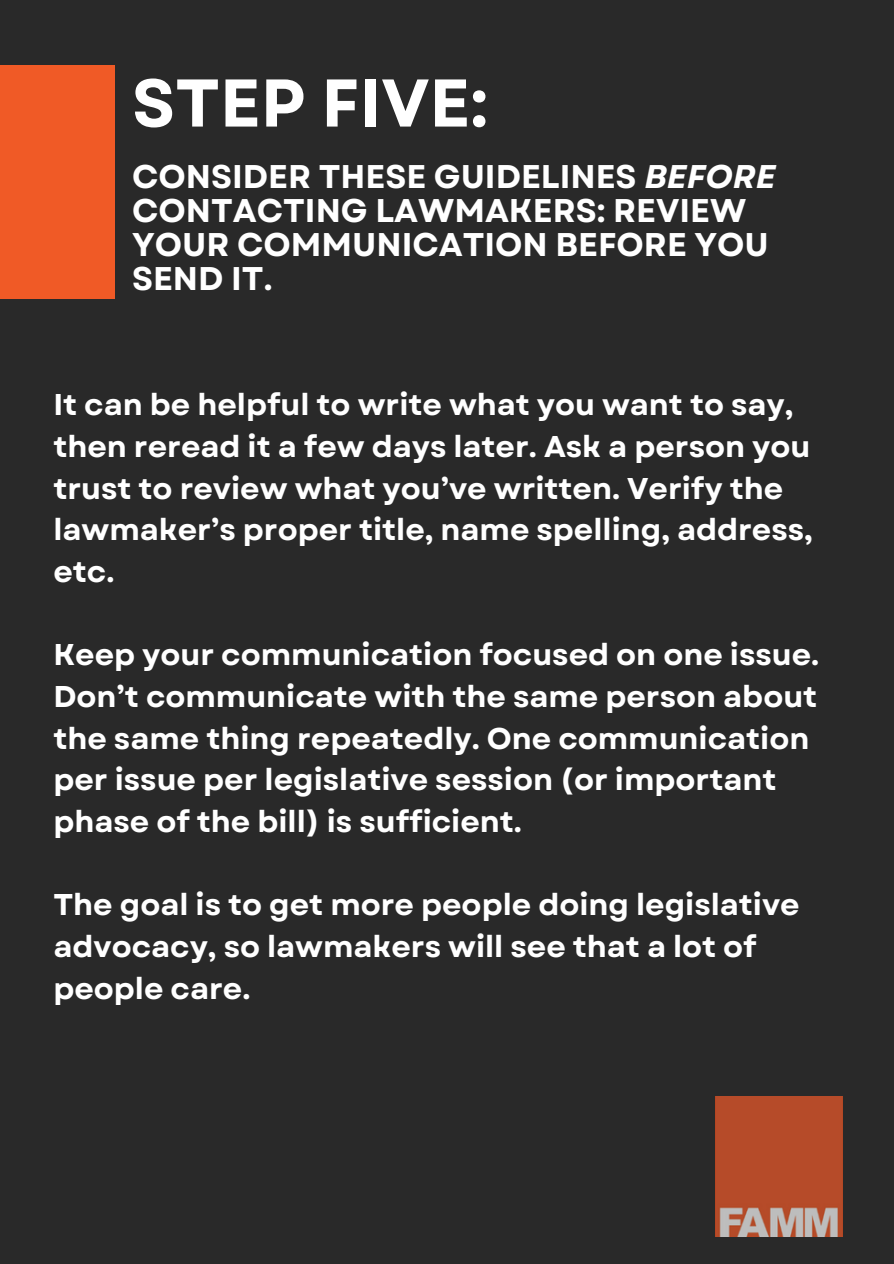
<style>
.page{position:relative;width:894px;height:1264px;background:#fff}
.page>*{position:absolute;margin:0;border:0;box-sizing:border-box;transform-origin:0 0}
.t1{font:700 67.2px "Garet";color:#fff}
.t2{font:700 32.85px/33.8px "Garet";color:#fff}
.t3{font:700 30px/41.7px "Garet";color:#fff}
.s1{font-style:italic}
</style>
<div class="page">
<div style="left:0;top:0;width:893px;height:1263px;background:#292929"></div>
<div style="left:0;top:65px;width:115px;height:234px;background:#f05a26"></div>
<img style="left:715px;top:1096px;width:127px;height:140px">
<h1 class="t1" style="left:132px;top:61px;width:357px">STEP FIVE:</h1>
<p class="t2" style="left:132px;top:161px;width:645px">CONSIDER THESE GUIDELINES <span class="s1">BEFORE<br></span>CONTACTING LAWMAKERS: REVIEW<br>YOUR COMMUNICATION BEFORE YOU<br>SEND IT.</p>
<p class="t3" style="left:53px;top:385px;width:760px">It can be helpful to write what you want to say, then reread it a few days later. Ask a person you trust to review what you’ve written. Verify the lawmaker’s proper title, name spelling, address, etc.</p>
<p class="t3" style="left:53px;top:635px;width:767px">Keep your communication focused on one issue.<br>Don’t communicate with the same person about the same thing repeatedly. One communication per issue per legislative session (or important phase of the bill) is sufficient.</p>
<p class="t3" style="left:53px;top:884px;width:747px">The goal is to get more people doing legislative advocacy, so lawmakers will see that a lot of people care.</p>
</div>
